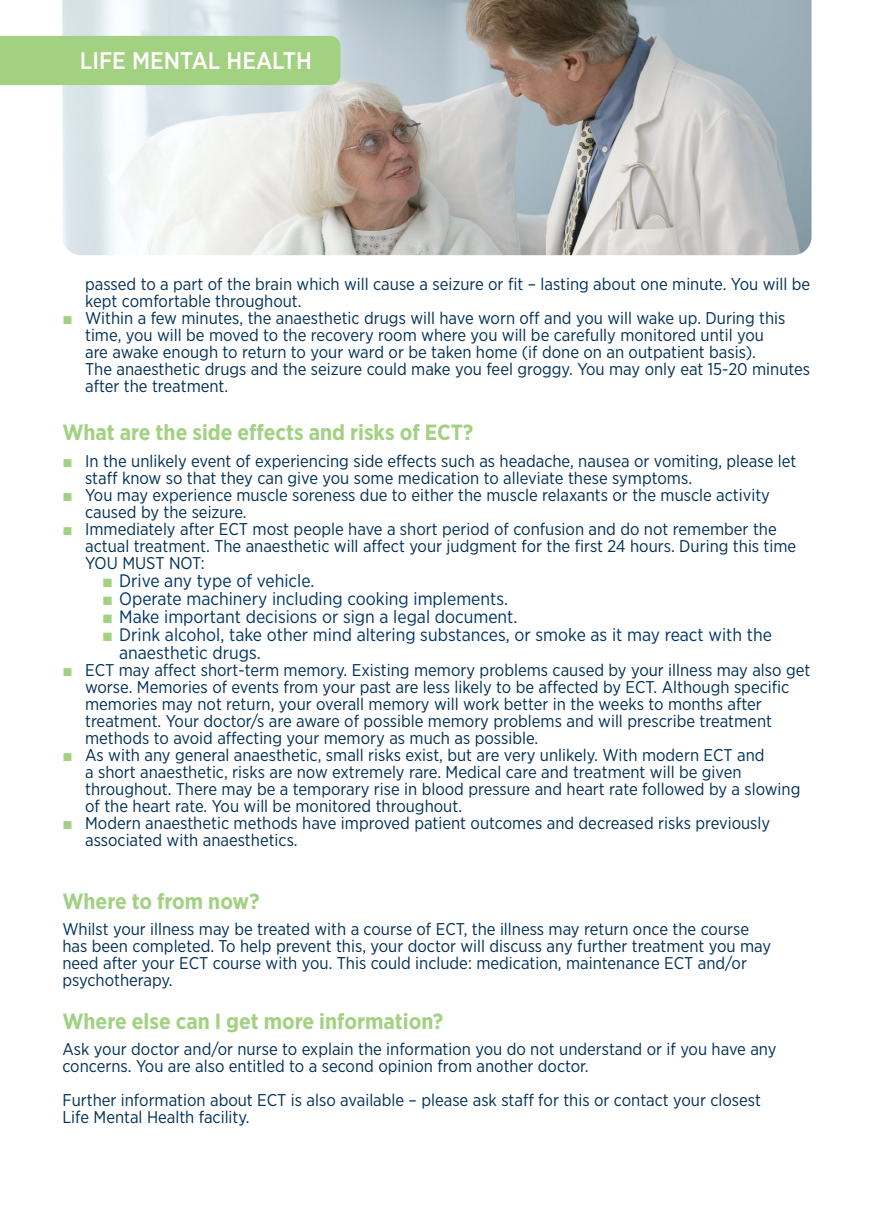
<style>
.page{position:relative;width:874px;height:1225px;background:#fff}
.page>*{position:absolute;margin:0;border:0;box-sizing:border-box;transform-origin:0 0}
.t1{font:500 24px "Gotham Narrow";color:#fff}
.t2{font:700 22px "Gotham Narrow";color:#a3d182}
.t3{font:18px/18px "Gotham Narrow";color:#003667}
.Bullet_List_Level_1{font:17px/17px "Gotham Narrow";color:#003056}
.s1{font-family:"Arial";color:#a3d182}
</style>
<div class="page">
<img style="left:62px;top:0;width:749px;height:255px">
<div style="left:0;top:36px;width:340px;height:49px;background:#a3d182"></div>
<h1 class="t1" style="left:80px;top:45px;width:233px">LIFE MENTAL HEALTH</h1>
<p class="Bullet_List_Level_1" style="left:85px;top:275px;width:726px">passed to a part of the brain which will cause a seizure or fit – lasting about one minute. You will be kept comfortable throughout.</p>
<p class="Bullet_List_Level_1" style="left:85px;top:309px;width:726px;text-indent:-23px"><span class="s1">■</span> Within a few minutes, the anaesthetic drugs will have worn off and you will wake up. During this time, you will be moved to the recovery room where you will be carefully monitored until you<br>are awake enough to return to your ward or be taken home (if done on an outpatient basis).<br>The anaesthetic drugs and the seizure could make you feel groggy. You may only eat 15-20 minutes after the treatment.</p>
<p class="t2" style="left:62px;top:418px;width:412px">What are the side effects and risks of ECT?</p>
<p class="Bullet_List_Level_1" style="left:85px;top:452px;width:712px;text-indent:-23px"><span class="s1">■</span> In the unlikely event of experiencing side effects such as headache, nausea or vomiting, please let staff know so that they can give you some medication to alleviate these symptoms.</p>
<p class="Bullet_List_Level_1" style="left:85px;top:486px;width:686px;text-indent:-23px"><span class="s1">■</span> You may experience muscle soreness due to either the muscle relaxants or the muscle activity caused by the seizure.</p>
<p class="Bullet_List_Level_1" style="left:85px;top:520px;width:712px;text-indent:-23px"><span class="s1">■</span> Immediately after ECT most people have a short period of confusion and do not remember the actual treatment. The anaesthetic will affect your judgment for the first 24 hours. During this time<br>YOU MUST NOT:</p>
<p class="t3" style="left:102px;top:571px;width:213px"><span class="s1">■</span> Drive any type of vehicle.</p>
<p class="t3" style="left:102px;top:589px;width:407px"><span class="s1">■</span> Operate machinery including cooking implements.</p>
<p class="t3" style="left:102px;top:607px;width:416px"><span class="s1">■</span> Make important decisions or sign a legal document.</p>
<p class="t3" style="left:119px;top:625px;width:654px;text-indent:-17px"><span class="s1">■</span> Drink alcohol, take other mind altering substances, or smoke as it may react with the anaesthetic drugs.</p>
<p class="Bullet_List_Level_1" style="left:85px;top:661px;width:726px;text-indent:-23px"><span class="s1">■</span> ECT may affect short-term memory. Existing memory problems caused by your illness may also get worse. Memories of events from your past are less likely to be affected by ECT. Although specific memories may not return, your overall memory will work better in the weeks to months after treatment. Your doctor/s are aware of possible memory problems and will prescribe treatment methods to avoid affecting your memory as much as possible.</p>
<p class="Bullet_List_Level_1" style="left:85px;top:746px;width:716px;text-indent:-23px"><span class="s1">■</span> As with any general anaesthetic, small risks exist, but are very unlikely. With modern ECT and<br>a short anaesthetic, risks are now extremely rare. Medical care and treatment will be given throughout. There may be a temporary rise in blood pressure and heart rate followed by a slowing of the heart rate. You will be monitored throughout.</p>
<p class="Bullet_List_Level_1" style="left:85px;top:814px;width:686px;text-indent:-23px"><span class="s1">■</span> Modern anaesthetic methods have improved patient outcomes and decreased risks previously associated with anaesthetics.</p>
<p class="t2" style="left:62px;top:886px;width:198px">Where to from now?</p>
<p class="Bullet_List_Level_1" style="left:62px;top:920px;width:710px">Whilst your illness may be treated with a course of ECT, the illness may return once the course has been completed. To help prevent this, your doctor will discuss any further treatment you may need after your ECT course with you. This could include: medication, maintenance ECT and/or psychotherapy.</p>
<p class="t2" style="left:62px;top:1007px;width:382px">Where else can I get more information?</p>
<p class="Bullet_List_Level_1" style="left:62px;top:1040px;width:715px">Ask your doctor and/or nurse to explain the information you do not understand or if you have any concerns. You are also entitled to a second opinion from another doctor.</p>
<p class="Bullet_List_Level_1" style="left:62px;top:1091px;width:699px">Further information about ECT is also available – please ask staff for this or contact your closest<br>Life Mental Health facility.</p>
</div>
